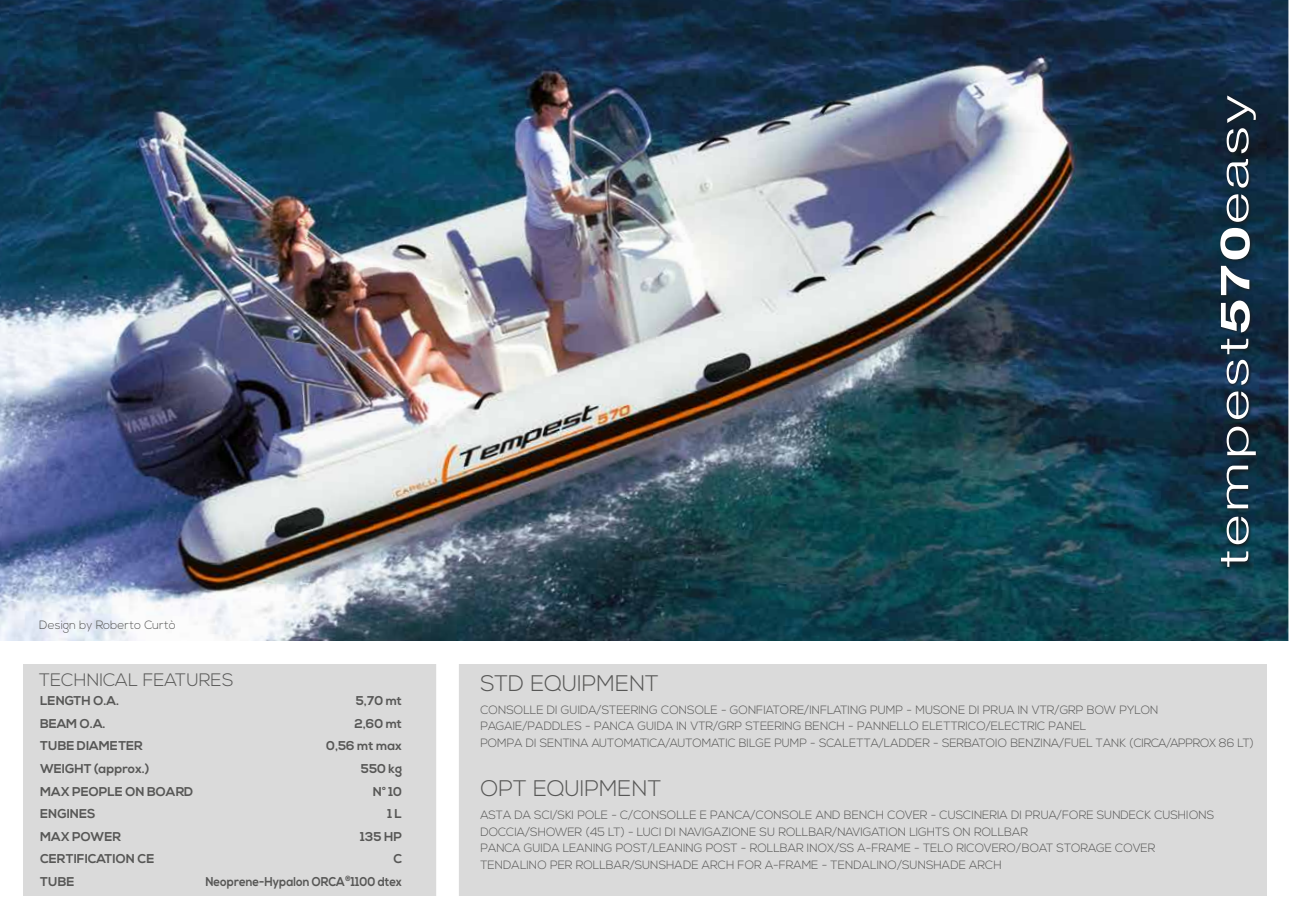
<style>
.page{position:relative;width:1289px;height:919px;background:#fff}
.page>*{position:absolute;margin:0;border:0;box-sizing:border-box;transform-origin:0 0}
.t1{font:300 22.5px "Nexa";color:#575756}
.t2{font:300 18px "Nexa";color:#575756}
.t3{font:700 12.75px/22.6px "Nexa";color:#575756}
.t4{font:700 12.75px "Nexa";color:#575756;scale:.9 1}
.t5{font:300 12px/16.5px "Nexa";color:#575756}
</style>
<div class="page">
<img style="left:0;top:0;width:1288px;height:640px">
<img style="left:1217px;top:92px;width:43px;height:479px">
<svg style="left:1220px;top:551px;width:28px;height:16px"></svg>
<svg style="left:1226px;top:516px;width:22px;height:28px"></svg>
<svg style="left:1226px;top:465px;width:22px;height:43px"></svg>
<svg style="left:1226px;top:426px;width:29px;height:29px"></svg>
<svg style="left:1226px;top:391px;width:22px;height:28px"></svg>
<svg style="left:1226px;top:360px;width:22px;height:25px"></svg>
<svg style="left:1220px;top:339px;width:28px;height:15px"></svg>
<svg style="left:1226px;top:194px;width:22px;height:28px"></svg>
<svg style="left:1226px;top:159px;width:22px;height:29px"></svg>
<svg style="left:1226px;top:95px;width:29px;height:58px"></svg>
<svg style="left:1220px;top:266px;width:29px;height:66px"></svg>
<svg style="left:1220px;top:228px;width:29px;height:31px"></svg>
<div style="left:23px;top:663px;width:1242px;height:237px;background:#dadada"></div>
<div style="left:436px;top:647px;width:23px;height:263px;background:#fff"></div>
<div style="left:0;top:896px;width:1288px;height:22px;background:#fff"></div>
<p class="t5" style="left:39px;top:617px;width:138px">Design by Roberto Curtò</p>
<h2 class="t2" style="left:39px;top:669px;width:196px">TECHNICAL FEATURES</h2>
<h1 class="t1" style="left:480px;top:670px;width:180px">STD EQUIPMENT</h1>
<p class="t3" style="left:40px;top:689px;width:80px">LENGTH O.A.<br>BEAM O.A.</p>
<p class="t3" style="left:354px;top:689px;width:49px">5,70 mt<br>2,60 mt</p>
<p class="t5" style="left:480px;top:701px;width:775px">CONSOLLE DI GUIDA/STEERING CONSOLE - GONFIATORE/INFLATING PUMP - MUSONE DI PRUA IN VTR/GRP BOW PYLON<br>PAGAIE/PADDLES - PANCA GUIDA IN VTR/GRP STEERING BENCH - PANNELLO ELETTRICO/ELECTRIC PANEL<br>POMPA DI SENTINA AUTOMATICA/AUTOMATIC BILGE PUMP - SCALETTA/LADDER - SERBATOIO BENZINA/FUEL TANK (CIRCA/APPROX 86 LT)</p>
<p class="t3" style="left:40px;top:734px;width:104px">TUBE DIAMETER</p>
<p class="t3" style="left:326px;top:734px;width:77px">0,56 mt max</p>
<p class="t3" style="left:40px;top:757px;width:111px">WEIGHT (approx.)</p>
<p class="t3" style="left:361px;top:757px;width:43px">550 kg</p>
<p class="t3" style="left:40px;top:780px;width:155px">MAX PEOPLE ON BOARD<br>ENGINES<br>MAX POWER</p>
<p class="t3" style="left:373px;top:780px;width:31px">N° 10</p>
<p class="t3" style="left:360px;top:802px;width:43px;text-align:right">1 L<br>135 HP</p>
<p class="t3" style="left:40px;top:848px;width:116px">CERTIFICATION CE</p>
<p class="t3" style="left:393px;top:848px;width:10px">C</p>
<p class="t3" style="left:40px;top:870px;width:36px">TUBE</p>
<p class="t4" style="left:205px;top:874px;width:220px">Neoprene-Hypalon ORCA<sup>®</sup>1100 dtex</p>
<h1 class="t1" style="left:480px;top:775px;width:183px">OPT EQUIPMENT</h1>
<p class="t5" style="left:480px;top:807px;width:735px">ASTA DA SCI/SKI POLE - C/CONSOLLE E PANCA/CONSOLE AND BENCH COVER - CUSCINERIA DI PRUA/FORE SUNDECK CUSHIONS DOCCIA/SHOWER (45 LT) - LUCI DI NAVIGAZIONE SU ROLLBAR/NAVIGATION LIGHTS ON ROLLBAR<br>PANCA GUIDA LEANING POST/LEANING POST - ROLLBAR INOX/SS A-FRAME - TELO RICOVERO/BOAT STORAGE COVER TENDALINO PER ROLLBAR/SUNSHADE ARCH FOR A-FRAME - TENDALINO/SUNSHADE ARCH</p>
</div>
